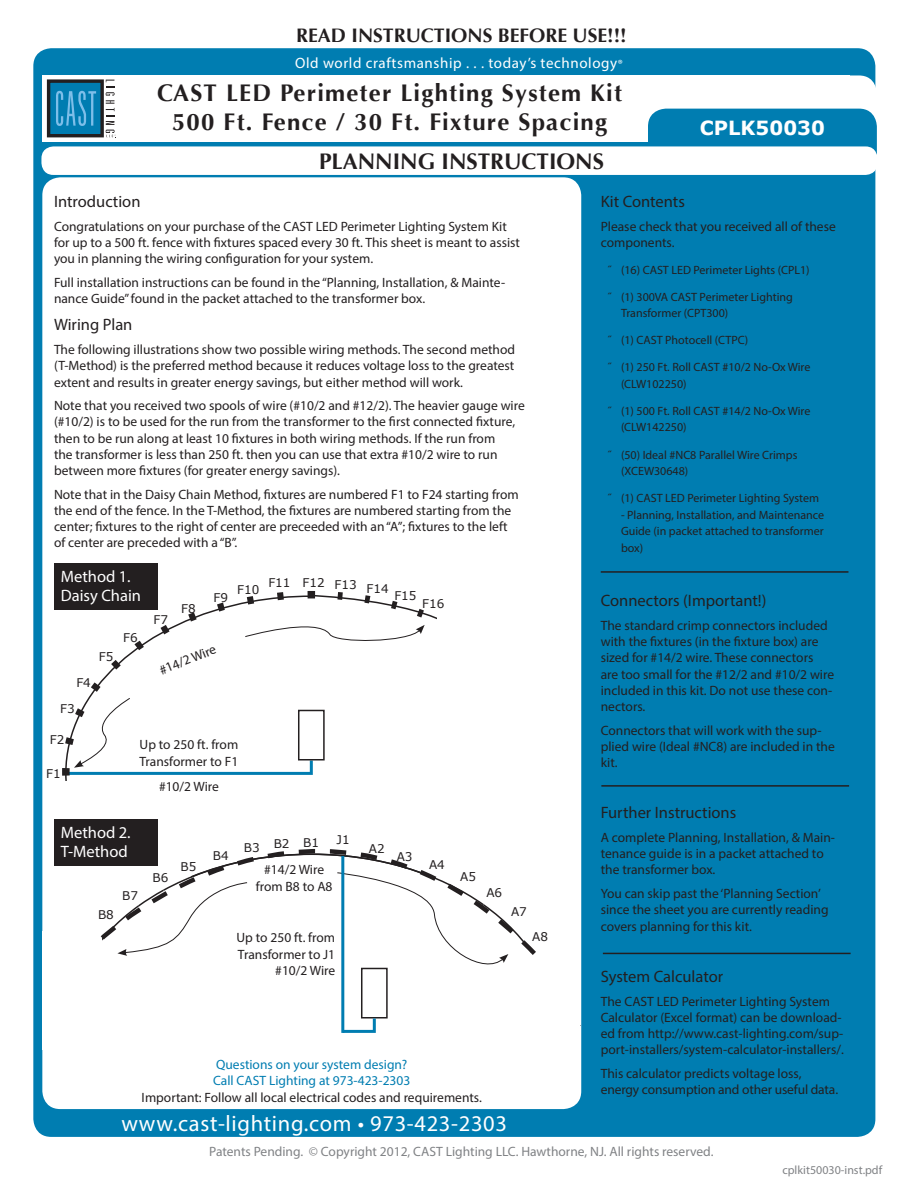
<style>
.page{position:relative;width:918px;height:1188px;background:#fff}
.page>*{position:absolute;margin:0;border:0;box-sizing:border-box;transform-origin:0 0}
.t1{font:700 24px "Optima";letter-spacing:.05em;color:#231f20}
.t2{font:22.5px "Myriad Pro";letter-spacing:.03em;color:#fff}
.t3{font:700 22.5px "Optima";color:#231f20}
.t4{font:700 19.5px "Optima";color:#231f20}
.t5{font:700 19.5px "Verdana";color:#fff}
.t6{font:16.5px "Myriad Pro";color:#231f20}
.t7{font:16.5px "Myriad Pro";color:#fff}
.t8{font:15px "Myriad Pro";letter-spacing:.04em;color:#fff}
.t9{font:13.5px/16.2px "Myriad Pro";color:#231f20}
.t10{font:13.5px "Myriad Pro";color:#808285}
.t11{font:13.5px "Myriad Pro";color:#007db1}
.t12{font:12px/16.5px "Myriad Pro";color:#231f20}
.t13{font:12px "Verdana";color:#231f20}
.t14{font:12px "Myriad Pro";color:#808285}
.s1{font-size:12px}
</style>
<div class="page">
<div style="left:33px;top:48px;width:842px;height:1089px;background:#007db1;border-radius:18px"></div>
<div style="left:749px;top:75px;width:128px;height:67px;background:#fff;border-radius:18px"></div>
<div style="left:42px;top:75px;width:808px;height:67px;background:#fff"></div>
<div style="left:648px;top:109px;width:229px;height:62px;background:#007db1;border-radius:18px"></div>
<div style="left:41px;top:146px;width:837px;height:29px;background:#fff;border-radius:12px"></div>
<div style="left:42px;top:177px;width:539px;height:932px;background:#fff;border-radius:18px"></div>
<hr style="left:601px;top:571px;width:247px;height:2px;background:#231f20">
<hr style="left:601px;top:785px;width:248px;height:2px;background:#231f20">
<hr style="left:603px;top:953px;width:248px;height:1px;background:#231f20">
<div style="left:49px;top:81px;width:53px;height:55px;background:#007cb1"></div>
<div style="left:47px;top:79px;width:57px;height:58px;border:3px solid #231f20"></div>
<svg style="left:56px;top:91px;width:40px;height:35px"></svg>
<svg style="left:106px;top:80px;width:10px;height:58px"></svg>
<svg style="left:344px;top:960px;width:161px;height:73px"></svg>
<hr style="left:341px;top:856px;width:3px;height:177px;background:#007db1">
<div style="left:54px;top:564px;width:104px;height:46px;background:#231f20"></div>
<div style="left:54px;top:820px;width:104px;height:46px;background:#231f20"></div>
<svg style="left:62px;top:591px;width:375px;height:190px"></svg>
<svg style="left:98px;top:733px;width:438px;height:227px"></svg>
<p class="t4" style="left:296px;top:24px;width:332px">READ INSTRUCTIONS BEFORE USE!!!</p>
<p class="t8" style="left:295px;top:54px;width:329px">Old world craftsmanship . . . today’s technology<span class="s1">®</span></p>
<p class="t1" style="left:157px;top:79px;width:466px">CAST LED Perimeter Lighting System Kit</p>
<p class="t1" style="left:172px;top:108px;width:437px">500 Ft. Fence / 30 Ft. Fixture Spacing</p>
<p class="t3" style="left:319px;top:148px;width:287px">PLANNING INSTRUCTIONS</p>
<p class="t5" style="left:700px;top:114px;width:127px">CPLK50030</p>
<p class="t6" style="left:54px;top:191px;width:88px">Introduction</p>
<p class="t9" style="left:54px;top:218px;width:468px">Congratulations on your purchase of the CAST LED Perimeter Lighting System Kit for up to a 500 ft. fence with fixtures spaced every 30 ft. This sheet is meant to assist you in planning the wiring configuration for your system.</p>
<p class="t9" style="left:54px;top:274px;width:453px">Full installation instructions can be found in the “Planning, Installation, &amp; Mainte&shy;nance Guide” found in the packet attached to the transformer box.</p>
<p class="t6" style="left:54px;top:315px;width:80px">Wiring Plan</p>
<p class="t9" style="left:54px;top:341px;width:463px;text-align:justify">The following illustrations show two possible wiring methods. The second method (T-Method) is the preferred method because it reduces voltage loss to the greatest extent and results in greater energy savings, but either method will work.</p>
<p class="t9" style="left:54px;top:397px;width:472px">Note that you received two spools of wire (#10/2 and #12/2). The heavier gauge wire (#10/2) is to be used for the run from the transformer to the first connected fixture, then to be run along at least 10 fixtures in both wiring methods. If the run from<br>the transformer is less than 250 ft. then you can use that extra #10/2 wire to run between more fixtures (for greater energy savings).</p>
<p class="t9" style="left:54px;top:486px;width:466px">Note that in the Daisy Chain Method, fixtures are numbered F1 to F24 starting from the end of the fence. In the T-Method, the fixtures are numbered starting from the center; fixtures to the right of center are preceeded with an “A”; fixtures to the left of center are preceded with a “B”.</p>
<p class="t7" style="left:61px;top:566px;width:71px">Method 1.</p>
<p class="t7" style="left:61px;top:586px;width:82px">Daisy Chain</p>
<p class="t13" style="left:76px;top:674px;width:16px">F4</p>
<p class="t13" style="left:60px;top:700px;width:16px">F3</p>
<p class="t13" style="left:99px;top:649px;width:16px">F5</p>
<p class="t13" style="left:123px;top:630px;width:16px">F6</p>
<p class="t13" style="left:153px;top:612px;width:16px">F7</p>
<p class="t13" style="left:181px;top:600px;width:16px">F8</p>
<p class="t13" style="left:214px;top:589px;width:16px">F9</p>
<p class="t9" style="left:157px;top:663px;width:61px;rotate:-22deg">#14/2 Wire</p>
<p class="t13" style="left:237px;top:581px;width:24px">F10</p>
<p class="t13" style="left:50px;top:732px;width:16px">F2</p>
<p class="t13" style="left:46px;top:766px;width:16px">F1</p>
<p class="t9" style="left:140px;top:736px;width:100px">Up to 250 ft. from</p>
<p class="t9" style="left:140px;top:753px;width:100px">Transformer to F1</p>
<p class="t9" style="left:159px;top:778px;width:61px">#10/2 Wire</p>
<p class="t13" style="left:268px;top:575px;width:24px">F11</p>
<p class="t13" style="left:303px;top:575px;width:24px">F12</p>
<p class="t13" style="left:335px;top:576px;width:24px">F13</p>
<p class="t13" style="left:367px;top:581px;width:24px">F14</p>
<p class="t13" style="left:394px;top:587px;width:24px">F15</p>
<p class="t13" style="left:422px;top:595px;width:24px">F16</p>
<p class="t7" style="left:61px;top:822px;width:71px">Method 2.</p>
<p class="t7" style="left:61px;top:842px;width:69px">T-Method</p>
<p class="t13" style="left:98px;top:907px;width:17px">B8</p>
<p class="t13" style="left:122px;top:888px;width:17px">B7</p>
<p class="t13" style="left:153px;top:870px;width:17px">B6</p>
<p class="t13" style="left:180px;top:858px;width:17px">B5</p>
<p class="t13" style="left:213px;top:847px;width:17px">B4</p>
<p class="t13" style="left:244px;top:839px;width:17px">B3</p>
<p class="t13" style="left:274px;top:836px;width:17px">B2</p>
<p class="t13" style="left:303px;top:834px;width:17px">B1</p>
<p class="t13" style="left:337px;top:831px;width:15px">J1</p>
<p class="t9" style="left:264px;top:861px;width:61px">#14/2 Wire</p>
<p class="t9" style="left:256px;top:878px;width:78px">from B8 to A8</p>
<p class="t9" style="left:237px;top:929px;width:100px">Up to 250 ft. from</p>
<p class="t9" style="left:238px;top:946px;width:99px">Transformer to J1</p>
<p class="t9" style="left:275px;top:962px;width:61px">#10/2 Wire</p>
<p class="t13" style="left:369px;top:840px;width:17px">A2</p>
<p class="t13" style="left:397px;top:848px;width:17px">A3</p>
<p class="t13" style="left:429px;top:856px;width:17px">A4</p>
<p class="t13" style="left:460px;top:869px;width:17px">A5</p>
<p class="t13" style="left:486px;top:885px;width:17px">A6</p>
<p class="t13" style="left:511px;top:903px;width:17px">A7</p>
<p class="t13" style="left:532px;top:928px;width:17px">A8</p>
<p class="t11" style="left:216px;top:1056px;width:193px">Questions on your system design?</p>
<p class="t11" style="left:213px;top:1072px;width:199px">Call CAST Lighting at 973-423-2303</p>
<p class="t9" style="left:142px;top:1089px;width:342px">Important: Follow all local electrical codes and requirements.</p>
<p class="t6" style="left:601px;top:191px;width:86px">Kit Contents</p>
<p class="t9" style="left:601px;top:218px;width:237px">Please check that you received all of these components.</p>
<p class="t12" style="left:621px;top:261px;width:190px">(16) CAST LED Perimeter Lights (CPL1)</p>
<p class="t12" style="left:621px;top:288px;width:173px">(1) 300VA CAST Perimeter Lighting<br>Transformer (CPT300)</p>
<p class="t12" style="left:621px;top:332px;width:129px">(1) CAST Photocell (CTPC)</p>
<p class="t12" style="left:621px;top:359px;width:191px">(1) 250 Ft. Roll CAST #10/2 No-Ox Wire (CLW102250)</p>
<p class="t12" style="left:621px;top:403px;width:191px">(1) 500 Ft. Roll CAST #14/2 No-Ox Wire (CLW142250)</p>
<p class="t12" style="left:621px;top:446px;width:178px">(50) Ideal #NC8 Parallel Wire Crimps (XCEW30648)</p>
<p class="t12" style="left:621px;top:490px;width:200px">(1) CAST LED Perimeter Lighting System</p>
<p class="t12" style="left:621px;top:506px;width:205px;text-align:justify">- Planning, Installation, and Maintenance Guide (in packet attached to transformer box)</p>
<p class="t6" style="left:601px;top:591px;width:167px">Connectors (Important!)</p>
<p class="t9" style="left:601px;top:617px;width:235px">The standard crimp connectors included with the fixtures (in the fixture box) are sized for #14/2 wire. These connectors are too small for the #12/2 and #10/2 wire included in this kit. Do not use these con&shy;nectors.</p>
<p class="t9" style="left:601px;top:722px;width:236px">Connectors that will work with the sup&shy;plied wire (Ideal #NC8) are included in the kit.</p>
<p class="t6" style="left:601px;top:803px;width:137px">Further Instructions</p>
<p class="t9" style="left:601px;top:829px;width:236px">A complete Planning, Installation, &amp; Main&shy;tenance guide is in a packet attached to the transformer box.</p>
<p class="t9" style="left:601px;top:885px;width:229px">You can skip past the ‘Planning Section’ since the sheet you are currently reading covers planning for this kit.</p>
<p class="t6" style="left:601px;top:966px;width:124px">System Calculator</p>
<p class="t9" style="left:601px;top:993px;width:245px">The CAST LED Perimeter Lighting System Calculator (Excel format) can be download&shy;ed from http://www.cast-lighting.com/sup&shy;port-installers/system-calculator-installers/.</p>
<p class="t9" style="left:601px;top:1065px;width:239px">This calculator predicts voltage loss, energy consumption and other useful data.</p>
<p class="t2" style="left:121px;top:1110px;width:387px">www.cast-lighting.com • 973-423-2303</p>
<p class="t10" style="left:209px;top:1143px;width:506px">Patents Pending. © Copyright 2012, CAST Lighting LLC. Hawthorne, NJ. All rights reserved.</p>
<p class="t14" style="left:782px;top:1162px;width:101px">cplkit50030-inst.pdf</p>
</div>
